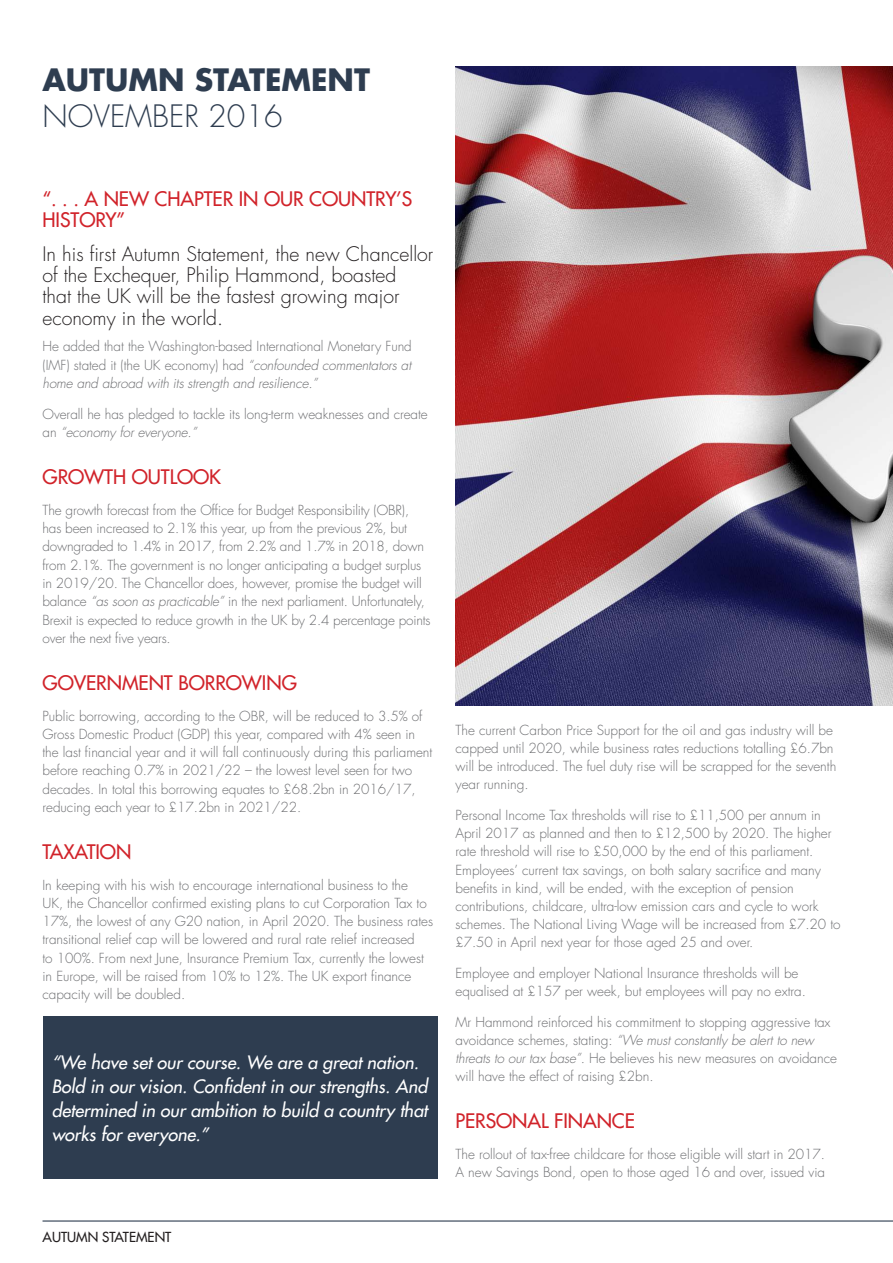
<style>
.page{position:relative;width:893px;height:1263px;background:#fff}
.page>*{position:absolute;margin:0;border:0;box-sizing:border-box;transform-origin:0 0}
.t1{font:700 30px "Futura LT";color:#2e3d50}
.t2{font:300 30px "Futura LT";color:#2e3d50}
.intro_text{font:300 19.5px/21.3px "Futura LT";color:#231f20}
.heading_1{font:19.5px/21.3px "Futura LT";letter-spacing:-.005em;color:#d1232a}
.Pull_out_as_a_quote{font:italic 18px/24px "Futura LT";letter-spacing:-.005em;color:#fff}
.body_text{font:300 13.5px/18.3px "Futura LT";letter-spacing:-.005em;color:#6c6d70}
.t3{font:13.5px "Futura LT";color:#231f20}
.s1{font-style:italic}
</style>
<div class="page">
<hr style="left:43px;top:1220px;width:850px;height:1px;background:#2e3d50">
<img style="left:455px;top:67px;width:438px;height:639px">
<div style="left:43px;top:1016px;width:395px;height:163px;background:#2e3d50"></div>
<p class="t1" style="left:43px;top:60px;width:329px">AUTUMN STATEMENT</p>
<p class="t2" style="left:43px;top:98px;width:242px">NOVEMBER 2016</p>
<p class="heading_1" style="left:43px;top:188px;width:371px">“. . . A NEW CHAPTER IN OUR COUNTRY’S<br>HISTORY”</p>
<p class="intro_text" style="left:43px;top:244px;width:392px">In his first Autumn Statement, the new Chancellor of the Exchequer, Philip Hammond, boasted<br>that the UK will be the fastest growing major economy in the world.</p>
<p class="body_text" style="left:43px;top:338px;width:371px;text-align:justify">He added that the Washington-based International Monetary Fund (IMF) stated it (the UK economy) had <span class="s1">“confounded commentators at home and abroad with its strength and resilience.”</span></p>
<p class="body_text" style="left:43px;top:405px;width:387px">Overall he has pledged to tackle its long-term weaknesses and create an <span class="s1">“economy for everyone.”</span></p>
<p class="heading_1" style="left:43px;top:466px;width:180px">GROWTH OUTLOOK</p>
<p class="body_text" style="left:43px;top:501px;width:390px">The growth forecast from the Office for Budget Responsibility (OBR), has been increased to 2.1% this year, up from the previous 2%, but downgraded to 1.4% in 2017, from 2.2% and 1.7% in 2018, down from 2.1%. The government is no longer anticipating a budget surplus in 2019/20. The Chancellor does, however, promise the budget will balance <span class="s1">“as soon as practicable”</span> in the next parliament. Unfortunately, Brexit is expected to reduce growth in the UK by 2.4 percentage points over the next five years.</p>
<p class="heading_1" style="left:43px;top:672px;width:256px">GOVERNMENT BORROWING</p>
<p class="body_text" style="left:43px;top:707px;width:391px">Public borrowing, according to the OBR, will be reduced to 3.5% of Gross Domestic Product (GDP) this year, compared with 4% seen in the last financial year and it will fall continuously during this parliament before reaching 0.7% in 2021/22 – the lowest level seen for two decades. In total this borrowing equates to £68.2bn in 2016/17, reducing each year to £17.2bn in 2021/22.</p>
<p class="heading_1" style="left:43px;top:841px;width:90px">TAXATION</p>
<p class="body_text" style="left:43px;top:876px;width:392px">In keeping with his wish to encourage international business to the<br>UK, the Chancellor confirmed existing plans to cut Corporation Tax to 17%, the lowest of any G20 nation, in April 2020. The business rates transitional relief cap will be lowered and rural rate relief increased<br>to 100%. From next June, Insurance Premium Tax, currently the lowest in Europe, will be raised from 10% to 12%. The UK export finance capacity will be doubled.</p>
<p class="Pull_out_as_a_quote" style="left:52px;top:1050px;width:377px">“We have set our course. We are a great nation.<br>Bold in our vision. Confident in our strengths. And determined in our ambition to build a country that works for everyone.”</p>
<p class="t3" style="left:43px;top:1228px;width:130px">AUTUMN STATEMENT</p>
<p class="body_text" style="left:455px;top:721px;width:382px">The current Carbon Price Support for the oil and gas industry will be capped until 2020, while business rates reductions totalling £6.7bn will be introduced. The fuel duty rise will be scrapped for the seventh year running.</p>
<p class="body_text" style="left:455px;top:806px;width:387px">Personal Income Tax thresholds will rise to £11,500 per annum in April 2017 as planned and then to £12,500 by 2020. The higher rate threshold will rise to £50,000 by the end of this parliament.<br>Employees’ current tax savings, on both salary sacrifice and many benefits in kind, will be ended, with the exception of pension contributions, childcare, ultra-low emission cars and cycle to work schemes. The National Living Wage will be increased from £7.20 to £7.50 in April next year for those aged 25 and over.</p>
<p class="body_text" style="left:455px;top:964px;width:352px">Employee and employer National Insurance thresholds will be equalised at £157 per week, but employees will pay no extra.</p>
<p class="body_text" style="left:455px;top:1013px;width:383px">Mr Hammond reinforced his commitment to stopping aggressive tax avoidance schemes, stating: <span class="s1">“We must constantly be alert to new threats to our tax base”.</span> He believes his new measures on avoidance will have the effect of raising £2bn.</p>
<p class="heading_1" style="left:455px;top:1110px;width:181px">PERSONAL FINANCE</p>
<p class="body_text" style="left:455px;top:1145px;width:371px">The rollout of tax-free childcare for those eligible will start in 2017.<br>A new Savings Bond, open to those aged 16 and over, issued via</p>
</div>
